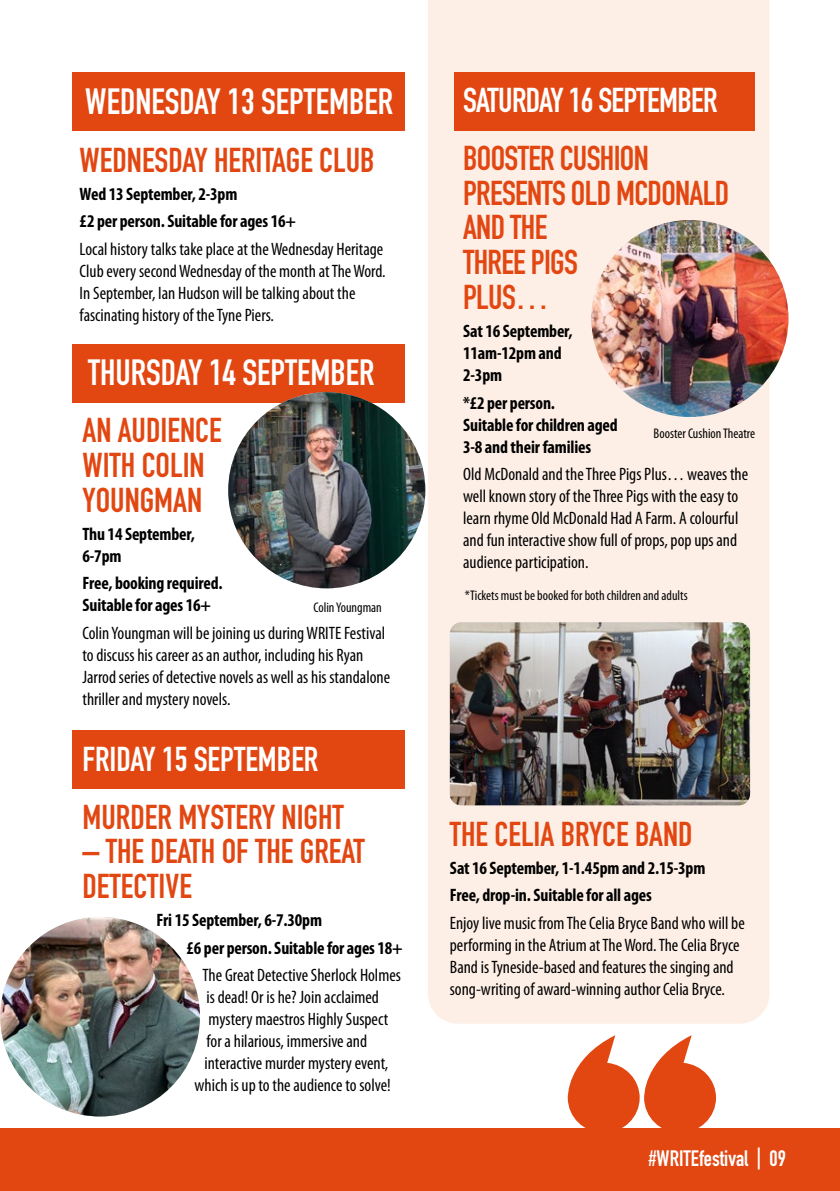
<style>
.page{position:relative;width:840px;height:1191px;background:#fff}
.page>*{position:absolute;margin:0;border:0;box-sizing:border-box;transform-origin:0 0}
.t1{font:700 36px "DIN Condensed";color:#fff}
.t2{font:700 34px/34.8px "DIN Condensed";color:#e24712}
.t3{font:700 34px/34.8px "DIN Condensed";letter-spacing:-.02em;color:#e24712}
.t4{font:700 34px "DIN Condensed";letter-spacing:-.02em;color:#fff}
.t5{font:700 22px "DIN Condensed";color:#fff}
.t6{font:condensed 18px/22px "Myriad Pro";color:#000}
.t7{font:700 condensed 18px/22px "Myriad Pro";letter-spacing:-.01em;color:#000}
.t8{font:condensed 14px "Myriad Pro";color:#000}
.s1{color:#fff}
</style>
<div class="page">
<div style="left:0;top:1128px;width:839px;height:63px;background:#e24712"></div>
<svg style="left:567px;top:1035px;width:148px;height:93px"></svg>
<div style="left:428px;top:0;width:341px;height:1023px;background:#fdefe6"></div>
<div style="left:72px;top:344px;width:332px;height:58px;background:#e24712"></div>
<div style="left:72px;top:730px;width:332px;height:59px;background:#e24712"></div>
<div style="left:454px;top:72px;width:300px;height:59px;background:#e24712"></div>
<img style="left:0;top:917px;width:200px;height:199px;border-radius:100px">
<div style="left:72px;top:72px;width:332px;height:59px;background:#e24712"></div>
<img style="left:591px;top:220px;width:197px;height:197px;border-radius:98px">
<img style="left:228px;top:392px;width:197px;height:196px;border-radius:98px">
<img style="left:449px;top:622px;width:300px;height:183px">
<h1 class="t1" style="left:85px;top:77px;width:309px">WEDNESDAY 13 SEPTEMBER</h1>
<h2 class="t2" style="left:80px;top:142px;width:296px">WEDNESDAY HERITAGE CLUB</h2>
<p class="t7" style="left:80px;top:179px;width:218px;line-height:27.6px">Wed 13 September, 2-3pm<br>£2 per person. Suitable for ages 16+</p>
<p class="t6" style="left:80px;top:238px;width:307px">Local history talks take place at the Wednesday Heritage Club every second Wednesday of the month at The Word.<br>In September, Ian Hudson will be talking about the fascinating history of the Tyne Piers.</p>
<h1 class="t1" style="left:88px;top:348px;width:288px">THURSDAY 14 SEPTEMBER</h1>
<h2 class="t2" style="left:82px;top:412px;width:141px">AN AUDIENCE<br>WITH COLIN<br>YOUNGMAN</h2>
<p class="t7" style="left:82px;top:522px;width:114px">Thu 14 September,<br>6-7pm</p>
<p class="t7" style="left:82px;top:572px;width:141px">Free, booking required.<br>Suitable for ages 16+</p>
<p class="t6" style="left:82px;top:621px;width:309px">Colin Youngman will be joining us during WRITE Festival to discuss his career as an author, including his Ryan Jarrod series of detective novels as well as his standalone thriller and mystery novels.</p>
<p class="t8" style="left:313px;top:598px;width:70px">Colin Youngman</p>
<h2 class="t2" style="left:82px;top:730px;width:286px;line-height:57.6px"><span class="s1">FRIDAY 15 SEPTEMBER</span>HOW<br>MURDER MYSTERY NIGHT</h2>
<h2 class="t2" style="left:82px;top:834px;width:283px">– THE DEATH OF THE GREAT<br>DETECTIVE</h2>
<p class="t7" style="left:186px;top:905px;width:218px;line-height:27.6px;text-indent:-30px">Fri 15 September, 6-7.30pm<br>£6 per person. Suitable for ages 18+</p>
<p class="t6" style="left:202px;top:964px;width:200px">The Great Detective Sherlock Holmes</p>
<p class="t6" style="left:206px;top:986px;width:174px">is dead! Or is he? Join acclaimed</p>
<p class="t6" style="left:208px;top:1008px;width:181px">mystery maestros Highly Suspect</p>
<p class="t6" style="left:206px;top:1030px;width:162px">for a hilarious, immersive and</p>
<p class="t6" style="left:204px;top:1052px;width:185px">interactive murder mystery event,</p>
<p class="t6" style="left:194px;top:1074px;width:197px">which is up to the audience to solve!</p>
<h2 class="t4" style="left:463px;top:77px;width:256px">SATURDAY 16 SEPTEMBER</h2>
<h2 class="t3" style="left:463px;top:140px;width:267px">BOOSTER CUSHION<br>PRESENTS OLD MCDONALD<br>AND THE<br>THREE PIGS<br>PLUS…</h2>
<p class="t7" style="left:463px;top:319px;width:111px">Sat 16 September,<br>11am-12pm and<br>2-3pm</p>
<p class="t7" style="left:463px;top:391px;width:156px">*£2 per person.<br>Suitable for children aged<br>3-8 and their families</p>
<p class="t6" style="left:463px;top:463px;width:286px">Old McDonald and the Three Pigs Plus… weaves the well known story of the Three Pigs with the easy to learn rhyme Old McDonald Had A Farm. A colourful and fun interactive show full of props, pop ups and audience participation.</p>
<p class="t8" style="left:653px;top:424px;width:103px">Booster Cushion Theatre</p>
<p class="t8" style="left:464px;top:587px;width:224px">*Tickets must be booked for both children and adults</p>
<h2 class="t2" style="left:449px;top:816px;width:244px">THE CELIA BRYCE BAND</h2>
<p class="t7" style="left:449px;top:853px;width:257px;line-height:27.6px">Sat 16 September, 1-1.45pm and 2.15-3pm<br>Free, drop-in. Suitable for all ages</p>
<p class="t6" style="left:449px;top:912px;width:296px">Enjoy live music from The Celia Bryce Band who will be performing in the Atrium at The Word. The Celia Bryce Band is Tyneside-based and features the singing and song-writing of award-winning author Celia Bryce.</p>
<p class="t5" style="left:648px;top:1143px;width:139px">#WRITEfestival | 09</p>
</div>
